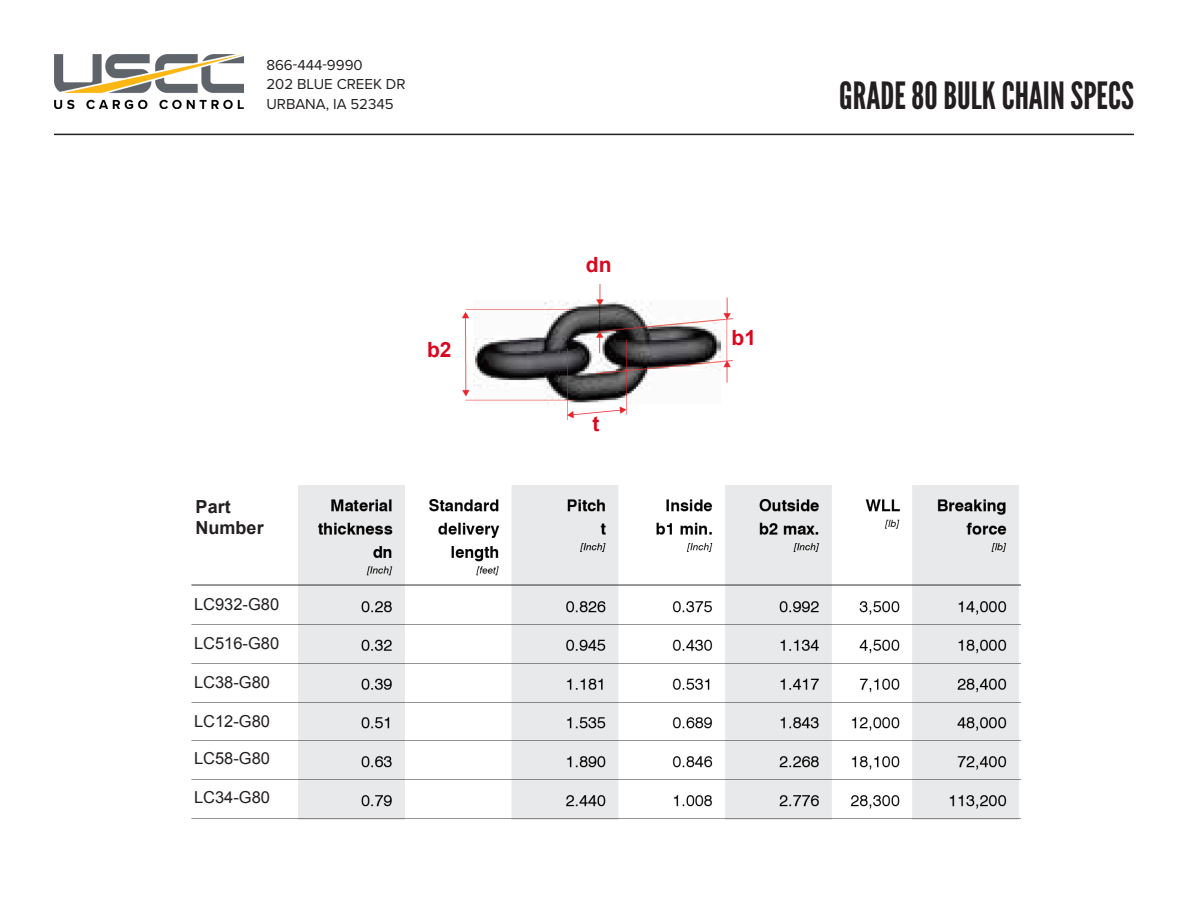
<style>
.page{position:relative;width:1188px;height:918px;background:#fff}
.page>*{position:absolute;margin:0;border:0;box-sizing:border-box;transform-origin:0 0}
.t1{font:37.5px "League Gothic";color:#231f20}
.t2{font:700 21px "Arial";color:#da061f}
.t3{font:700 18px "Arial";color:#231f20}
.t4{font:16.5px "Arial";color:#231f20}
.t5{font:15px/19.5px "Proxima Nova";color:#231f20}
</style>
<div class="page">
<img style="left:54px;top:54px;width:189px;height:55px">
<hr style="left:54px;top:134px;width:1080px;height:1px;background:#231f20">
<img style="left:191px;top:485px;width:830px;height:334px">
<div style="left:470px;top:637px;width:34px;height:16px;background:#fff"></div>
<div style="left:470px;top:601px;width:34px;height:16px;background:#fff"></div>
<div style="left:470px;top:677px;width:34px;height:17px;background:#fff"></div>
<div style="left:470px;top:713px;width:34px;height:17px;background:#fff"></div>
<div style="left:470px;top:752px;width:34px;height:17px;background:#fff"></div>
<div style="left:470px;top:791px;width:34px;height:17px;background:#fff"></div>
<div style="left:194px;top:637px;width:91px;height:16px;background:#fff"></div>
<div style="left:194px;top:598px;width:91px;height:16px;background:#fff"></div>
<div style="left:194px;top:676px;width:91px;height:16px;background:#fff"></div>
<div style="left:194px;top:715px;width:91px;height:16px;background:#fff"></div>
<div style="left:194px;top:752px;width:91px;height:17px;background:#fff"></div>
<div style="left:194px;top:791px;width:91px;height:17px;background:#fff"></div>
<div style="left:196px;top:492px;width:92px;height:73px;background:#fff"></div>
<img style="left:426px;top:284px;width:308px;height:137px">
<div style="left:592px;top:416px;width:35px;height:28px;background:#fff"></div>
<div style="left:732px;top:329px;width:34px;height:28px;background:#fff"></div>
<div style="left:427px;top:342px;width:34px;height:28px;background:#fff"></div>
<p class="t5" style="left:266px;top:55px;width:141px">866-444-9990<br>202 BLUE CREEK DR<br>URBANA, IA 52345</p>
<p class="t3" style="left:196px;top:494px;width:37px">Part</p>
<p class="t3" style="left:196px;top:516px;width:70px">Number</p>
<p class="t4" style="left:194px;top:593px;width:87px">LC932-G80</p>
<p class="t4" style="left:194px;top:632px;width:87px">LC516-G80</p>
<p class="t4" style="left:194px;top:671px;width:78px">LC38-G80</p>
<p class="t4" style="left:194px;top:710px;width:78px">LC12-G80</p>
<p class="t4" style="left:194px;top:747px;width:78px">LC58-G80</p>
<p class="t4" style="left:194px;top:786px;width:78px">LC34-G80</p>
<p class="t2" style="left:427px;top:336px;width:26px">b2</p>
<p class="t2" style="left:586px;top:250px;width:27px">dn</p>
<p class="t2" style="left:592px;top:410px;width:8px">t</p>
<p class="t1" style="left:839px;top:73px;width:296px">GRADE 80 BULK CHAIN SPECS</p>
<p class="t2" style="left:732px;top:324px;width:26px">b1</p>
</div>
